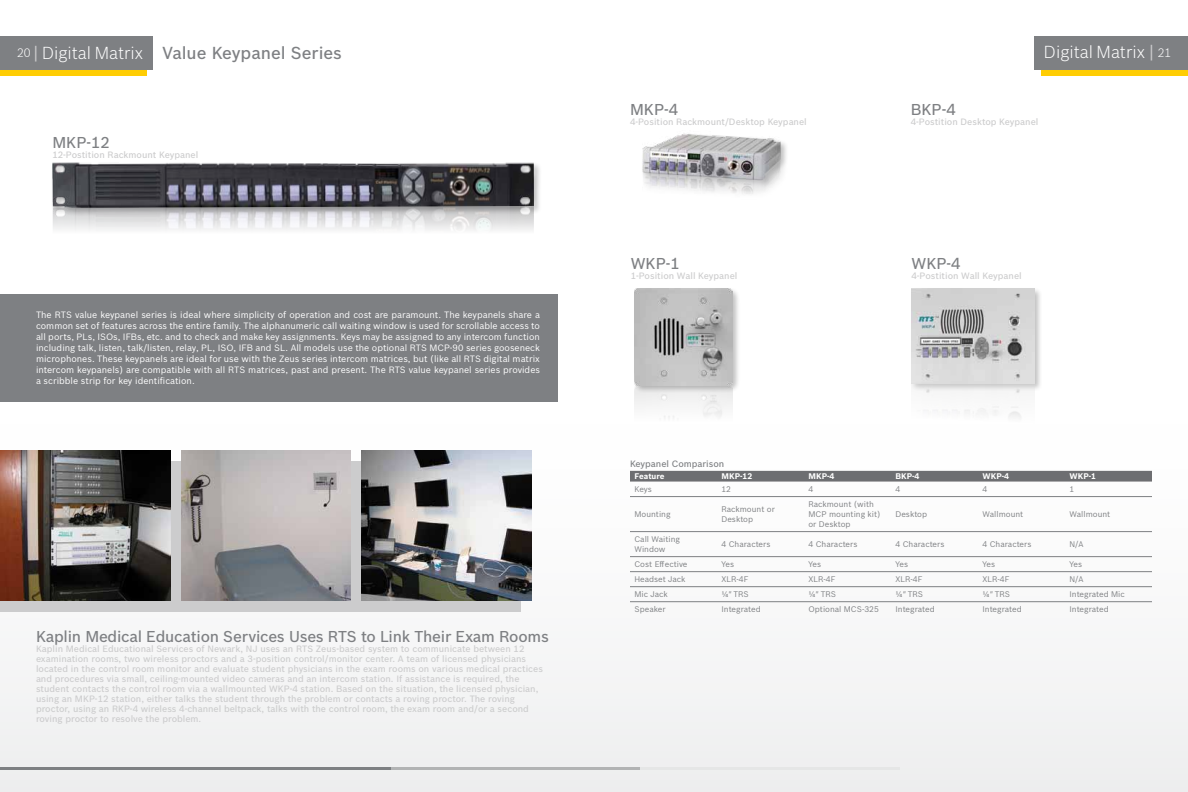
<style>
.page{position:relative;width:1188px;height:792px;background:#fff}
.page>*{position:absolute;margin:0;border:0;box-sizing:border-box;transform-origin:0 0}
.t1{font:300 17px "Bosch Sans";color:#fff}
.t2{font:500 17px "Bosch Sans";color:#7e8083}
.t3{font:500 15.4px "Bosch Sans";letter-spacing:-.015em;color:#7e8083}
.t4{font:500 9px/10px "Bosch Sans";color:#cccccd}
.t5{font:9px/10.9px "Bosch Sans";color:#fff;text-align:justify}
.t6{font:500 9px "Bosch Sans";color:#7e8083}
.t7{font:8px/10px "Bosch Sans";color:#7e8083}
.t8{font:700 8px "Bosch Sans";color:#fff}
.s1{font-size:12px}
.s2{font-weight:400;color:#cccccd}
.s3{font-style:italic}
</style>
<div class="page">
<div style="left:0;top:0;width:1188px;height:792px;background:linear-gradient(to right,#f9fafa,#fbfbfb)"></div>
<hr style="left:0;top:767px;width:407px;height:2px;background:#7e8083">
<hr style="left:391px;top:767px;width:259px;height:2px;background:#b2b3b4">
<hr style="left:640px;top:767px;width:260px;height:2px;background:#e5e6e6">
<div style="left:641px;top:133px;width:148px;height:68px;background:#000;opacity:.25"></div>
<img style="left:643px;top:130px;width:139px;height:76px">
<img style="left:635px;top:394px;width:98px;height:77px">
<div style="left:633px;top:287px;width:108px;height:107px;background:#000;opacity:.25"></div>
<img style="left:52px;top:161px;width:482px;height:45px">
<img style="left:52px;top:206px;width:482px;height:45px">
<div style="left:0;top:294px;width:558px;height:107px;background:#7e8083"></div>
<svg style="left:1041px;top:69px;width:147px;height:7px"></svg>
<svg style="left:0;top:69px;width:146px;height:7px"></svg>
<div style="left:1034px;top:36px;width:154px;height:33px;background:#7e8083"></div>
<div style="left:0;top:36px;width:153px;height:33px;background:#7e8083"></div>
<svg style="left:630px;top:471px;width:522px;height:11px;background:#727376"></svg>
<hr style="left:630px;top:496px;width:87px;height:1px;background:#7e8083">
<hr style="left:717px;top:496px;width:87px;height:1px;background:#7e8083">
<hr style="left:804px;top:496px;width:87px;height:1px;background:#7e8083">
<hr style="left:891px;top:496px;width:87px;height:1px;background:#7e8083">
<hr style="left:978px;top:496px;width:87px;height:1px;background:#7e8083">
<hr style="left:1065px;top:496px;width:87px;height:1px;background:#7e8083">
<hr style="left:630px;top:531px;width:87px;height:1px;background:#7e8083">
<hr style="left:717px;top:531px;width:87px;height:1px;background:#7e8083">
<hr style="left:804px;top:531px;width:87px;height:1px;background:#7e8083">
<hr style="left:891px;top:531px;width:87px;height:1px;background:#7e8083">
<hr style="left:978px;top:531px;width:87px;height:1px;background:#7e8083">
<hr style="left:1065px;top:531px;width:87px;height:1px;background:#7e8083">
<hr style="left:630px;top:556px;width:87px;height:1px;background:#7e8083">
<hr style="left:717px;top:556px;width:87px;height:1px;background:#7e8083">
<hr style="left:804px;top:556px;width:87px;height:1px;background:#7e8083">
<hr style="left:891px;top:556px;width:87px;height:1px;background:#7e8083">
<hr style="left:978px;top:556px;width:87px;height:1px;background:#7e8083">
<hr style="left:1065px;top:556px;width:87px;height:1px;background:#7e8083">
<hr style="left:630px;top:571px;width:87px;height:1px;background:#7e8083">
<hr style="left:717px;top:571px;width:87px;height:1px;background:#7e8083">
<hr style="left:804px;top:571px;width:87px;height:1px;background:#7e8083">
<hr style="left:891px;top:571px;width:87px;height:1px;background:#7e8083">
<hr style="left:978px;top:571px;width:87px;height:1px;background:#7e8083">
<hr style="left:1065px;top:571px;width:87px;height:1px;background:#7e8083">
<hr style="left:630px;top:586px;width:87px;height:1px;background:#7e8083">
<hr style="left:717px;top:586px;width:87px;height:1px;background:#7e8083">
<hr style="left:804px;top:586px;width:87px;height:1px;background:#7e8083">
<hr style="left:891px;top:586px;width:87px;height:1px;background:#7e8083">
<hr style="left:978px;top:586px;width:87px;height:1px;background:#7e8083">
<hr style="left:1065px;top:586px;width:87px;height:1px;background:#7e8083">
<hr style="left:630px;top:601px;width:87px;height:1px;background:#7e8083">
<hr style="left:717px;top:601px;width:87px;height:1px;background:#7e8083">
<hr style="left:804px;top:601px;width:87px;height:1px;background:#7e8083">
<hr style="left:891px;top:601px;width:87px;height:1px;background:#7e8083">
<hr style="left:978px;top:601px;width:87px;height:1px;background:#7e8083">
<hr style="left:1065px;top:601px;width:87px;height:1px;background:#7e8083">
<div style="left:909px;top:287px;width:134px;height:105px;background:#000;opacity:.25"></div>
<img style="left:912px;top:289px;width:123px;height:160px">
<div style="left:0;top:461px;width:520px;height:151px;background:#cccccd"></div>
<img style="left:1px;top:450px;width:169px;height:151px">
<img style="left:181px;top:450px;width:170px;height:151px">
<img style="left:362px;top:450px;width:169px;height:151px">
<h1 class="t1" style="left:17px;top:41px;width:128px"><span class="s1">20</span> <span class="s2">|</span> Digital Matrix</h1>
<h1 class="t1" style="left:1044px;top:40px;width:129px">Digital Matrix <span class="s2">|</span> <span class="s1">21</span></h1>
<h1 class="t2" style="left:162px;top:40px;width:181px">Value Keypanel Series</h1>
<h2 class="t3" style="left:52px;top:131px;width:59px">MKP-12</h2>
<p class="t4" style="left:52px;top:149px;width:147px">12-Postition Rackmount Keypanel</p>
<p class="t5" style="left:36px;top:309px;width:506px">The RTS value keypanel series is ideal where simplicity of operation and cost are paramount. The keypanels share a common set of features across the entire family. The alphanumeric call waiting window is used for scrollable access to all ports, PLs, ISOs, IFBs, etc. and to check and make key assignments. Keys may be assigned to any intercom function including talk, listen, talk/listen, relay, PL, ISO, IFB and SL. All models use the optional RTS MCP-90 series gooseneck microphones. These keypanels are ideal for use with the Zeus series intercom matrices, but (like all RTS digital matrix intercom keypanels) are compatible with all RTS matrices, past and present. The RTS value keypanel series provides a scribble strip for key identification.</p>
<h2 class="t3" style="left:36px;top:625px;width:514px">Kaplin Medical Education Services Uses RTS to Link Their Exam Rooms</h2>
<p class="t4" style="left:36px;top:644px;width:508px">Kaplin Medical Educational Services of Newark, NJ uses an RTS Zeus-based system to communicate between 12 examination rooms, two wireless proctors and a 3-position control/monitor center. A team of licensed physicians located in the control room monitor and evaluate student physicians in the exam rooms on various medical practices and procedures via small, ceiling-mounted video cameras and an intercom station. If assistance is required, the student contacts the control room via a wallmounted WKP-4 station. Based on the situation, the licensed physician, using an MKP-12 station, either talks the student through the problem or contacts a roving proctor. The roving proctor, using an RKP-4 wireless 4-channel beltpack, talks with the control room, the exam room and/or a second roving proctor to resolve the problem.</p>
<h2 class="t3" style="left:630px;top:98px;width:50px">MKP-4</h2>
<p class="t4" style="left:630px;top:116px;width:178px">4-Position Rackmount/Desktop Keypanel</p>
<h2 class="t3" style="left:631px;top:252px;width:51px">WKP-1</h2>
<p class="t4" style="left:631px;top:270px;width:108px">1-Position Wall Keypanel</p>
<h2 class="t3" style="left:911px;top:98px;width:46px">BKP-4</h2>
<p class="t4" style="left:911px;top:116px;width:129px">4-Postition Desktop Keypanel</p>
<h2 class="t3" style="left:912px;top:252px;width:51px">WKP-4</h2>
<p class="t4" style="left:912px;top:270px;width:112px">4-Postition Wall Keypanel</p>
<p class="t6" style="left:630px;top:457px;width:96px">Keypanel Comparison</p>
<p class="t8" style="left:634px;top:470px;width:32px">Feature</p>
<p class="t8" style="left:722px;top:470px;width:32px">MKP-12</p>
<p class="t8" style="left:808px;top:470px;width:27px">MKP-4</p>
<p class="t8" style="left:896px;top:470px;width:25px">BKP-4</p>
<p class="t8" style="left:982px;top:470px;width:28px">WKP-4</p>
<p class="t8" style="left:1070px;top:470px;width:28px">WKP-1</p>
<p class="t7" style="left:634px;top:484px;width:19px">Keys</p>
<p class="t7" style="left:722px;top:484px;width:11px">12</p>
<p class="t7" style="left:808px;top:484px;width:6px">4</p>
<p class="t7" style="left:896px;top:484px;width:6px">4</p>
<p class="t7" style="left:982px;top:484px;width:6px">4</p>
<p class="t7" style="left:1070px;top:484px;width:6px">1</p>
<p class="t7" style="left:634px;top:509px;width:38px">Mounting</p>
<p class="t7" style="left:722px;top:504px;width:55px">Rackmount or<br>Desktop</p>
<p class="t7" style="left:808px;top:499px;width:74px">Rackmount (with<br>MCP mounting kit) or Desktop</p>
<p class="t7" style="left:896px;top:509px;width:33px">Desktop</p>
<p class="t7" style="left:982px;top:509px;width:42px">Wallmount</p>
<p class="t7" style="left:1070px;top:509px;width:42px">Wallmount</p>
<p class="t7" style="left:634px;top:534px;width:47px">Call Waiting<br>Window</p>
<p class="t7" style="left:722px;top:539px;width:50px">4 Characters</p>
<p class="t7" style="left:808px;top:539px;width:50px">4 Characters</p>
<p class="t7" style="left:896px;top:539px;width:50px">4 Characters</p>
<p class="t7" style="left:982px;top:539px;width:50px">4 Characters</p>
<p class="t7" style="left:1070px;top:539px;width:16px">N/A</p>
<p class="t7" style="left:634px;top:559px;width:55px">Cost Effective</p>
<p class="t7" style="left:722px;top:559px;width:14px">Yes</p>
<p class="t7" style="left:808px;top:559px;width:14px">Yes</p>
<p class="t7" style="left:896px;top:559px;width:14px">Yes</p>
<p class="t7" style="left:982px;top:559px;width:14px">Yes</p>
<p class="t7" style="left:1070px;top:559px;width:14px">Yes</p>
<p class="t7" style="left:634px;top:574px;width:53px">Headset Jack</p>
<p class="t7" style="left:722px;top:574px;width:28px">XLR-4F</p>
<p class="t7" style="left:808px;top:574px;width:28px">XLR-4F</p>
<p class="t7" style="left:896px;top:574px;width:28px">XLR-4F</p>
<p class="t7" style="left:982px;top:574px;width:28px">XLR-4F</p>
<p class="t7" style="left:1070px;top:574px;width:16px">N/A</p>
<p class="t7" style="left:634px;top:589px;width:35px">Mic Jack</p>
<p class="t7" style="left:722px;top:589px;width:29px">¼<span class="s3">"</span> TRS</p>
<p class="t7" style="left:808px;top:589px;width:29px">¼<span class="s3">"</span> TRS</p>
<p class="t7" style="left:896px;top:589px;width:29px">¼<span class="s3">"</span> TRS</p>
<p class="t7" style="left:982px;top:589px;width:29px">¼<span class="s3">"</span> TRS</p>
<p class="t7" style="left:1070px;top:589px;width:57px">Integrated Mic</p>
<p class="t7" style="left:634px;top:604px;width:33px">Speaker</p>
<p class="t7" style="left:722px;top:604px;width:41px">Integrated</p>
<p class="t7" style="left:808px;top:604px;width:72px">Optional MCS-325</p>
<p class="t7" style="left:896px;top:604px;width:41px">Integrated</p>
<p class="t7" style="left:982px;top:604px;width:41px">Integrated</p>
<p class="t7" style="left:1070px;top:604px;width:41px">Integrated</p>
</div>
